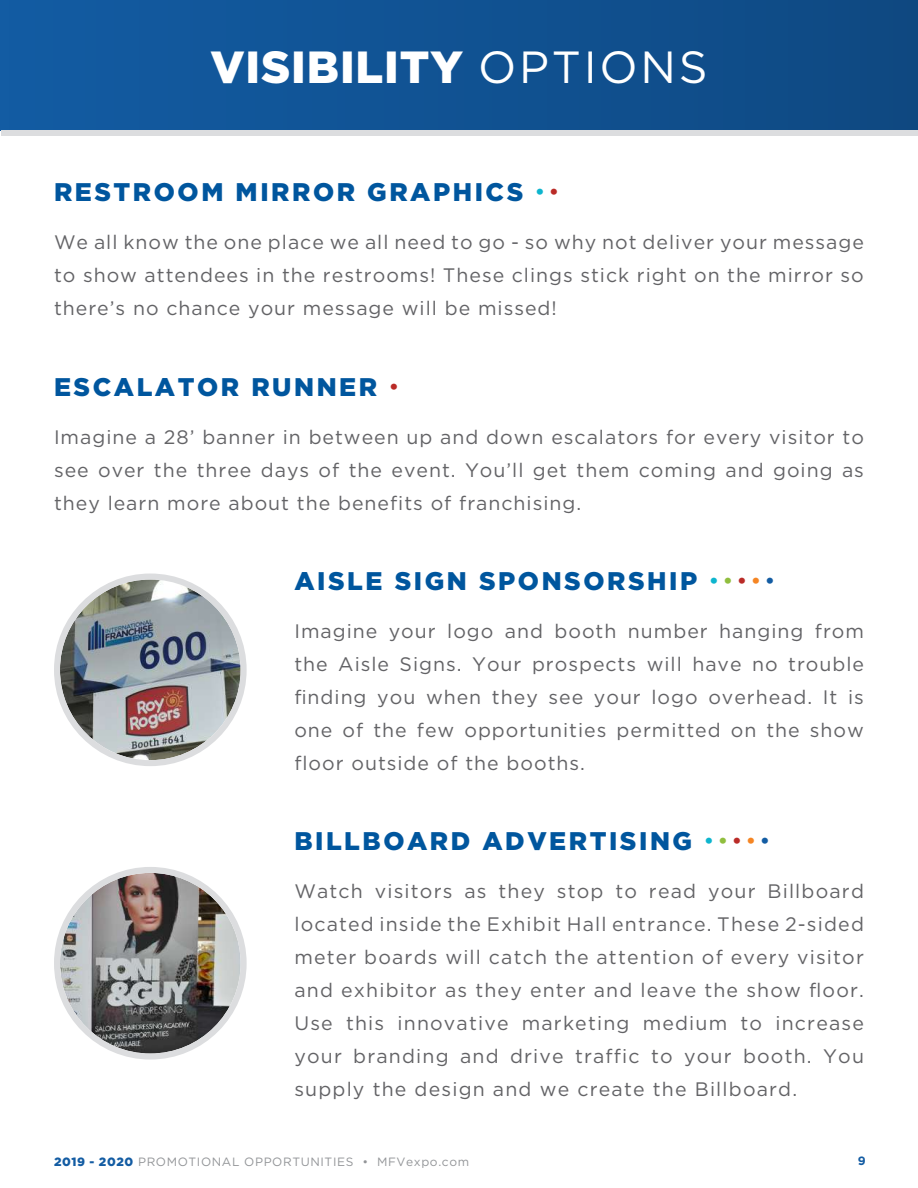
<style>
.page{position:relative;width:918px;height:1188px;background:#fff}
.page>*{position:absolute;margin:0;border:0;box-sizing:border-box;transform-origin:0 0}
.t1{font:900 45px "Gotham HTF";letter-spacing:.02em;color:#fff}
.t2{font:900 25.5px "Gotham HTF";letter-spacing:.1em;color:#00569e}
.t3{font:19.5px/33px "Gotham HTF";letter-spacing:.05em;color:#636366;text-align:justify}
.t4{font:12px "Gotham HTF";letter-spacing:.05em;color:#939598}
.t5{font:700 12px "Gotham HTF";color:#135ca3}
.s1{font-weight:400}
.s2{font-size:18px;color:#0db5ce}
.s3{font-size:18px;color:#ba2b27}
.s4{font-size:18px;color:#90be3e}
.s5{font-size:18px;color:#f58523}
.s6{font-size:18px;color:#135ca3}
.s7{font-weight:900;color:#135ca3}
</style>
<div class="page">
<div style="left:1px;top:0;width:917px;height:131px;background:linear-gradient(to right,#125ba3,#0f4982)"></div>
<div style="left:1px;top:131px;width:916px;height:5px;background:#dcdddf"></div>
<img style="left:60px;top:580px;width:181px;height:180px;border-radius:90px">
<div style="left:54px;top:574px;width:193px;height:192px;border:6px solid #dcdddf;border-radius:50%"></div>
<img style="left:60px;top:873px;width:181px;height:181px;border-radius:90px">
<div style="left:54px;top:867px;width:193px;height:193px;border:6px solid #dcdddf;border-radius:50%"></div>
<h1 class="t1" style="left:210px;top:41px;width:499px">VISIBILITY <span class="s1">OPTIONS</span></h1>
<h2 class="t2" style="left:54px;top:177px;width:506px">RESTROOM MIRROR GRAPHICS <span class="s2">•</span> <span class="s3">•</span></h2>
<p class="t3" style="left:54px;top:225px;width:812px">We all know the one place we all need to go - so why not deliver your message to show attendees in the restrooms! These clings stick right on the mirror so there’s no chance your message will be missed!</p>
<h2 class="t2" style="left:54px;top:372px;width:346px">ESCALATOR RUNNER <span class="s3">•</span></h2>
<p class="t3" style="left:54px;top:420px;width:812px">Imagine a 28’ banner in between up and down escalators for every visitor to see over the three days of the event. You’ll get them coming and going as they learn more about the benefits of franchising.</p>
<h2 class="t2" style="left:294px;top:566px;width:482px">AISLE SIGN SPONSORSHIP <span class="s2">•</span> <span class="s4">•</span> <span class="s3">•</span> <span class="s5">•</span> <span class="s6">•</span></h2>
<p class="t3" style="left:294px;top:614px;width:571px">Imagine your logo and booth number hanging from the Aisle Signs. Your prospects will have no trouble finding you when they see your logo overhead. It is one of the few opportunities permitted on the show floor outside of the booths.</p>
<h2 class="t2" style="left:294px;top:827px;width:476px">BILLBOARD ADVERTISING <span class="s2">•</span> <span class="s4">•</span> <span class="s3">•</span> <span class="s5">•</span> <span class="s6">•</span></h2>
<p class="t3" style="left:294px;top:875px;width:571px">Watch visitors as they stop to read your Billboard located inside the Exhibit Hall entrance. These 2-sided meter boards will catch the attention of every visitor and exhibitor as they enter and leave the show floor.<br>Use this innovative marketing medium to increase your branding and drive traffic to your booth. You supply the design and we create the Billboard.</p>
<p class="t4" style="left:54px;top:1155px;width:417px"><span class="s7">2019 - 2020</span> PROMOTIONAL OPPORTUNITIES • MFVexpo.com</p>
<p class="t5" style="left:858px;top:1154px;width:9px">9</p>
</div>
